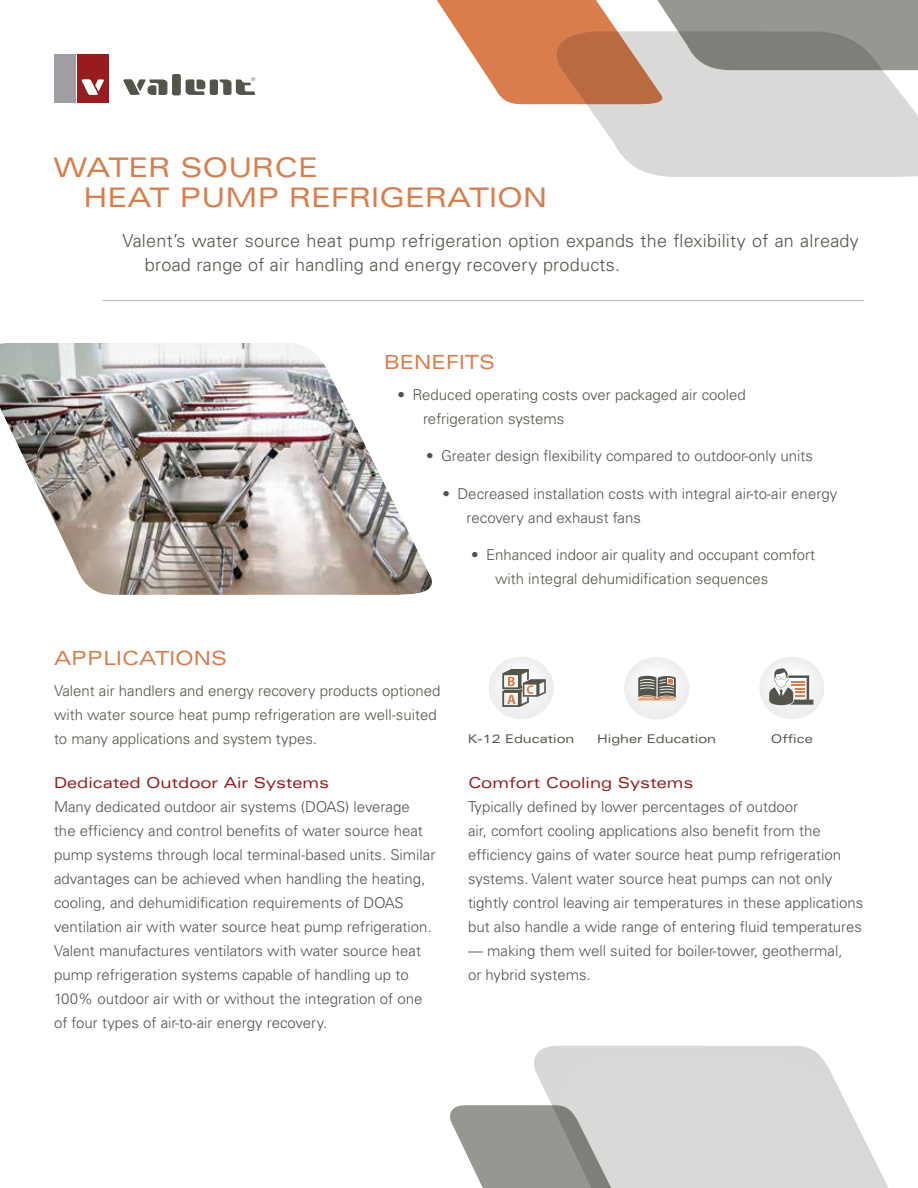
<style>
.page{position:relative;width:918px;height:1188px;background:#fff}
.page>*{position:absolute;margin:0;border:0;box-sizing:border-box;transform-origin:0 0}
.t1{font:expanded 27px/30px "Univers";color:#da7d4c}
.t2{font:expanded 19.5px "Univers";color:#da7d4c}
.t3{font:300 18px/24px "Univers";letter-spacing:.015em;color:#54544b}
.t4{font:300 15px/24px "Univers";color:#54544b}
.t5{font:expanded 15px "Univers";color:#981b1e}
.t6{font:expanded 12px "Univers";color:#54544b}
.t7{font:5.4px "Univers";color:#54544b}
</style>
<div class="page">
<div style="left:54px;top:54px;width:21px;height:48px;background:#a09ea2"></div>
<svg style="left:123px;top:74px;width:132px;height:21px"></svg>
<div style="left:77px;top:54px;width:32px;height:48px;background:#981b1e"></div>
<svg style="left:82px;top:79px;width:22px;height:16px"></svg>
<svg style="left:555px;top:104px;width:363px;height:73px;fill:#d9d9d7"></svg>
<svg style="left:436px;top:0;width:482px;height:104px"></svg>
<hr style="left:103px;top:300px;width:761px;height:1px;background:#a09ea2">
<div style="left:532px;top:1044px;width:386px;height:144px;background:#000;opacity:.08"></div>
<svg style="left:450px;top:1105px;width:186px;height:83px"></svg>
<div style="left:0;top:343px;width:433px;height:255px;background:#000;opacity:.08"></div>
<div style="left:489px;top:657px;width:65px;height:62px;background:#ededed;border-radius:50%"></div>
<div style="left:494px;top:660px;width:54px;height:50px;background:#f1f1f1;border-radius:50%"></div>
<div style="left:498px;top:664px;width:45px;height:36px;background:#f5f5f5;border-radius:50%"></div>
<div style="left:502px;top:667px;width:37px;height:26px;background:#f9f8f8;border-radius:50%"></div>
<svg style="left:502px;top:669px;width:44px;height:38px"></svg>
<div style="left:624px;top:657px;width:65px;height:63px;background:#ededed;border-radius:50%"></div>
<div style="left:629px;top:661px;width:55px;height:49px;background:#f1f1f1;border-radius:50%"></div>
<svg style="left:633px;top:664px;width:47px;height:39px"></svg>
<div style="left:634px;top:665px;width:45px;height:35px;background:#f5f5f5;border-radius:50%"></div>
<div style="left:638px;top:667px;width:37px;height:26px;background:#f9f8f8;border-radius:50%"></div>
<div style="left:641px;top:670px;width:30px;height:16px;background:#fdfdfd;border-radius:50%"></div>
<svg style="left:638px;top:676px;width:38px;height:24px"></svg>
<div style="left:759px;top:657px;width:65px;height:62px;background:#ededed;border-radius:50%"></div>
<div style="left:764px;top:660px;width:55px;height:50px;background:#f1f1f1;border-radius:50%"></div>
<div style="left:769px;top:664px;width:45px;height:36px;background:#f5f5f5;border-radius:50%"></div>
<svg style="left:769px;top:668px;width:44px;height:37px"></svg>
<p class="t7" style="left:251px;top:76px;width:6px">®</p>
<h1 class="t1" style="left:84px;top:152px;width:465px;text-indent:-30px">WATER SOURCE<br>HEAT PUMP REFRIGERATION</h1>
<p class="t3" style="left:145px;top:229px;width:716px;text-indent:-22px">Valent’s water source heat pump refrigeration option expands the flexibility of an already broad range of air handling and energy recovery products.</p>
<h2 class="t2" style="left:384px;top:351px;width:113px">BENEFITS</h2>
<p class="t4" style="left:423px;top:382px;width:324px;text-indent:-26px">• Reduced operating costs over packaged air cooled refrigeration systems</p>
<p class="t4" style="left:426px;top:444px;width:388px">• Greater design flexibility compared to outdoor-only units</p>
<p class="t4" style="left:466px;top:481px;width:372px;text-indent:-24px">• Decreased installation costs with integral air-to-air energy recovery and exhaust fans</p>
<p class="t4" style="left:495px;top:543px;width:322px;text-indent:-24px">• Enhanced indoor air quality and occupant comfort with integral dehumidification sequences</p>
<h2 class="t2" style="left:54px;top:646px;width:175px">APPLICATIONS</h2>
<p class="t4" style="left:54px;top:678px;width:388px">Valent air handlers and energy recovery products optioned with water source heat pump refrigeration are well-suited to many applications and system types.</p>
<p class="t5" style="left:54px;top:774px;width:277px">Dedicated Outdoor Air Systems</p>
<p class="t4" style="left:54px;top:795px;width:383px">Many dedicated outdoor air systems (DOAS) leverage<br>the efficiency and control benefits of water source heat pump systems through local terminal-based units. Similar advantages can be achieved when handling the heating, cooling, and dehumidification requirements of DOAS ventilation air with water source heat pump refrigeration.<br>Valent manufactures ventilators with water source heat pump refrigeration systems capable of handling up to 100% outdoor air with or without the integration of one of four types of air-to-air energy recovery.</p>
<p class="t6" style="left:468px;top:731px;width:108px">K-12 Education</p>
<p class="t6" style="left:597px;top:731px;width:120px">Higher Education</p>
<p class="t6" style="left:771px;top:731px;width:43px">Office</p>
<p class="t5" style="left:468px;top:774px;width:227px">Comfort Cooling Systems</p>
<p class="t4" style="left:468px;top:795px;width:397px">Typically defined by lower percentages of outdoor<br>air, comfort cooling applications also benefit from the efficiency gains of water source heat pump refrigeration systems. Valent water source heat pumps can not only tightly control leaving air temperatures in these applications but also handle a wide range of entering fluid temperatures</p>
<p class="t4" style="left:468px;top:939px;width:376px">— making them well suited for boiler-tower, geothermal, or hybrid systems.</p>
</div>
